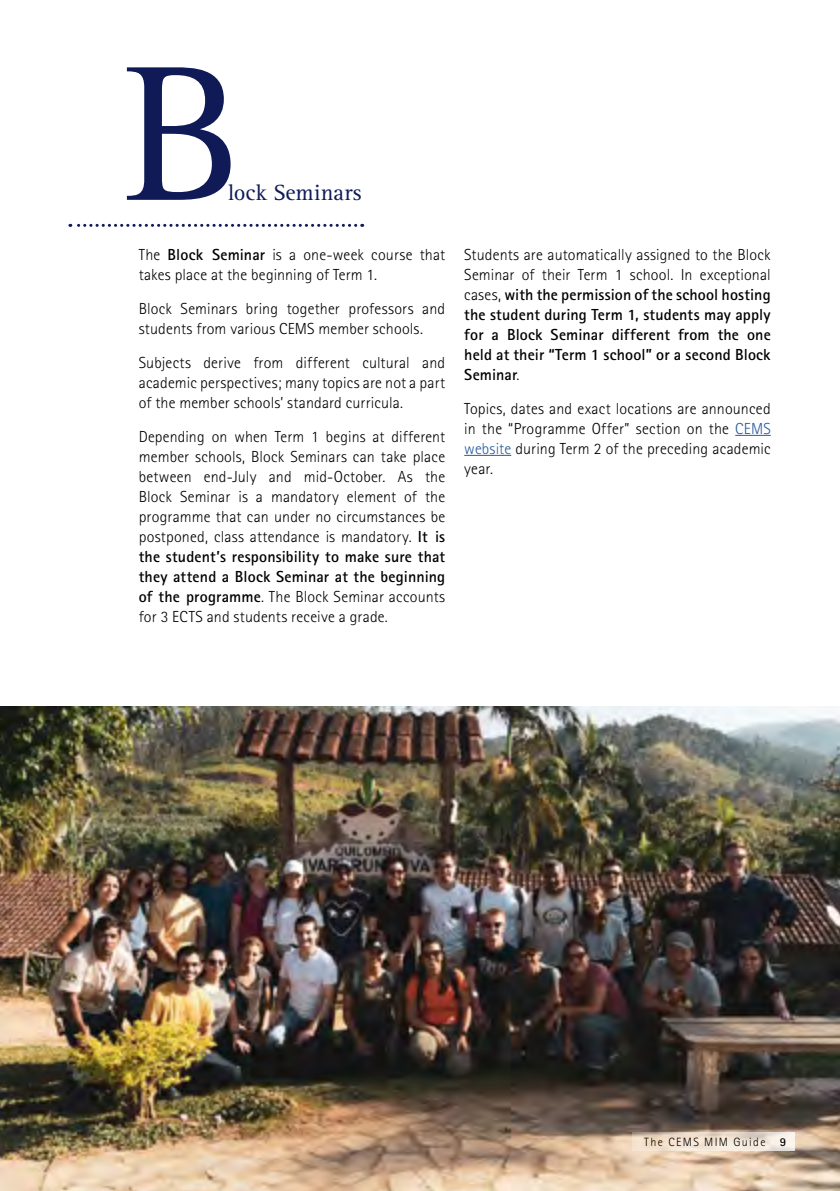
<style>
.page{position:relative;width:840px;height:1191px;background:#fff}
.page>*{position:absolute;margin:0;border:0;box-sizing:border-box;transform-origin:0 0}
.t1{font:198.8px "Rotis Serif";color:#0f1a57}
.t2{font:22.8px "Rotis Serif";letter-spacing:.005em;color:#0f1a57}
.t3{font:300 16px/20px "Rotis Sans Serif";letter-spacing:.01em;color:#000;text-align:justify}
.t4{font:700 16px/20px "Rotis Sans Serif";letter-spacing:.01em;color:#000;text-align:justify}
.t5{font:300 12px "Rotis Sans Serif";letter-spacing:.115em;color:#000}
.s1{font-weight:700}
.s2{font-weight:300}
.s3{color:#275b9b}
</style>
<div class="page">
<svg style="left:70px;top:224px;width:285px;height:3px"></svg>
<hr style="left:734px;top:435px;width:36px;height:1px;background:#275b9b">
<hr style="left:464px;top:455px;width:47px;height:1px;background:#275b9b">
<img style="left:0;top:707px;width:839px;height:484px">
<svg style="left:632px;top:1131px;width:162px;height:19px;background:#eadbcc"></svg>
<h1 class="t1" style="left:124px;top:21px;width:119px">B</h1>
<h2 class="t2" style="left:228px;top:179px;width:135px">lock Seminars</h2>
<p class="t3" style="left:139px;top:245px;width:308px">The <span class="s1">Block Seminar</span> is a one-week course that takes place at the beginning of Term 1.</p>
<p class="t3" style="left:139px;top:299px;width:308px">Block Seminars bring together professors and students from various CEMS member schools.</p>
<p class="t3" style="left:139px;top:353px;width:308px">Subjects derive from different cultural and academic perspectives; many topics are not a part of the member schools’ standard curricula.</p>
<p class="t3" style="left:139px;top:427px;width:308px">Depending on when Term 1 begins at different member schools, Block Seminars can take place between end-July and mid-October. As the Block Seminar is a mandatory element of the programme that can under no circumstances be postponed, class attendance is mandatory. <span class="s1">It is the student’s responsibility to make sure that they attend a Block Seminar at the beginning of the programme</span>. The Block Seminar accounts for 3 ECTS and students receive a grade.</p>
<p class="t4" style="left:464px;top:244px;width:308px"><span class="s2">Students are automatically assigned to the Block Seminar of their Term 1 school. In exceptional cases,</span> with the permission of the school hosting the student during Term 1, students may apply for a Block Seminar different from the one held at their “Term 1 school” or a second Block Seminar<span class="s2">.</span></p>
<p class="t3" style="left:464px;top:398px;width:308px">Topics, dates and exact locations are announced in the “Programme Offer” section on the <span class="s3">CEMS website</span> during Term 2 of the preceding academic year.</p>
<p class="t5" style="left:644px;top:1134px;width:143px">The CEMS MIM Guide <span class="s1">9</span></p>
</div>
